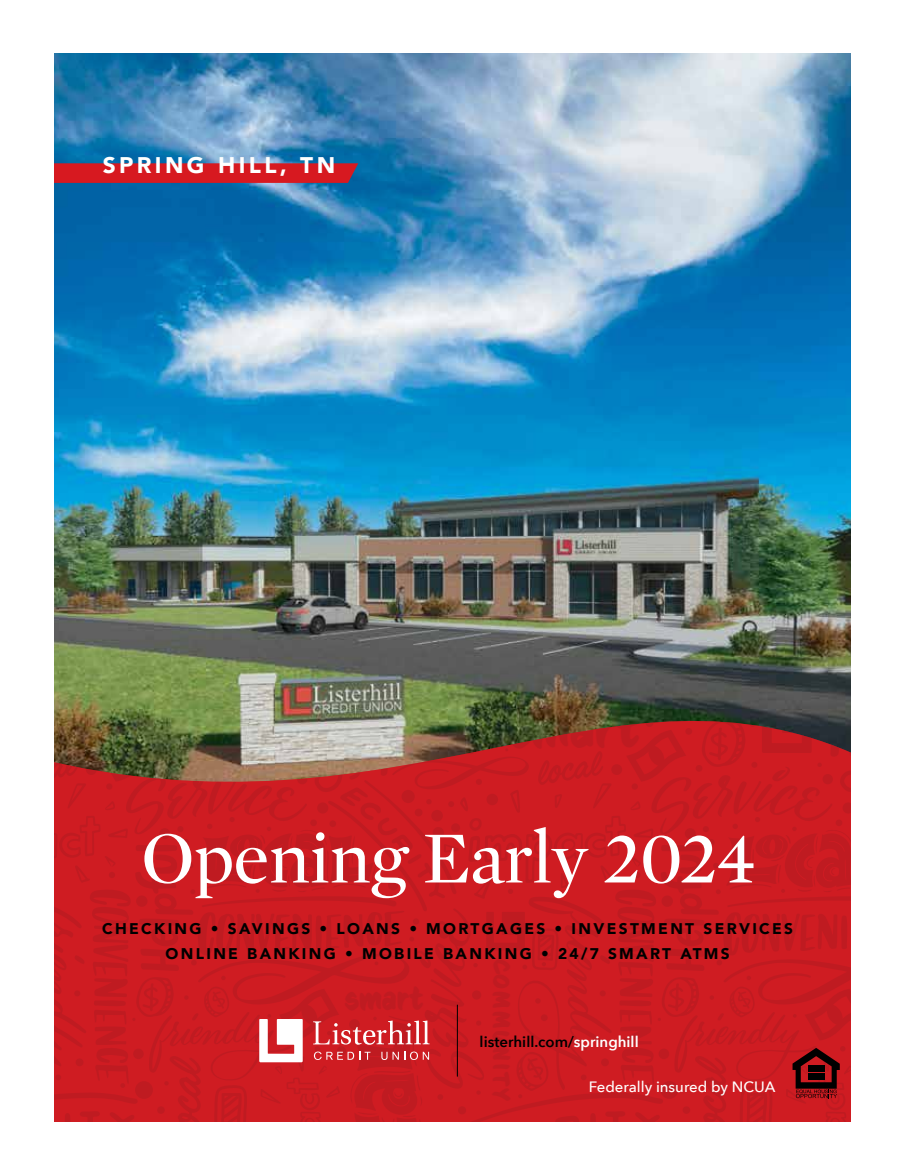
<style>
.page{position:relative;width:905px;height:1175px;background:#fff}
.page>*{position:absolute;margin:0;border:0;box-sizing:border-box;transform-origin:0 0}
.t1{font:900 22.65px "Avenir";letter-spacing:.15em;color:#fff}
.t2{font:900 15.45px/24.8px "Avenir";letter-spacing:.15em;color:#000;text-align:center}
.t3{font:600 15px "Avenir Next";color:#000}
.t4{font:500 15px "Avenir Next";color:#fff}
.s1{color:#fff}
</style>
<div class="page">
<img style="left:54px;top:54px;width:796px;height:586px">
<img style="left:54px;top:640px;width:796px;height:81px">
<svg style="left:54px;top:721px;width:796px;height:400px;background:#c32427"></svg>
<svg style="left:314px;top:1051px;width:56px;height:9px"></svg>
<svg style="left:381px;top:1051px;width:48px;height:9px"></svg>
<svg style="left:313px;top:1020px;width:116px;height:24px"></svg>
<svg style="left:259px;top:1019px;width:44px;height:43px"></svg>
<hr style="left:457px;top:1004px;width:1px;height:72px;background:#000">
<svg style="left:144px;top:832px;width:265px;height:66px"></svg>
<svg style="left:425px;top:827px;width:163px;height:71px"></svg>
<svg style="left:604px;top:835px;width:33px;height:47px"></svg>
<svg style="left:643px;top:835px;width:110px;height:48px"></svg>
<svg style="left:54px;top:163px;width:304px;height:20px;background:#cf1c25"></svg>
<svg style="left:792px;top:1048px;width:48px;height:50px;background:#6b0e11"></svg>
<h1 class="t1" style="left:103px;top:146px;width:234px">SPRING HILL, TN</h1>
<p class="t2" style="left:102px;top:915px;width:692px">CHECKING • SAVINGS • LOANS • MORTGAGES • INVESTMENT SERVICES<br>ONLINE BANKING • MOBILE BANKING • 24/7 SMART ATMS</p>
<p class="t3" style="left:479px;top:1029px;width:160px">listerhill.com/<span class="s1">springhill</span></p>
<p class="t4" style="left:589px;top:1074px;width:188px">Federally insured by NCUA</p>
</div>
